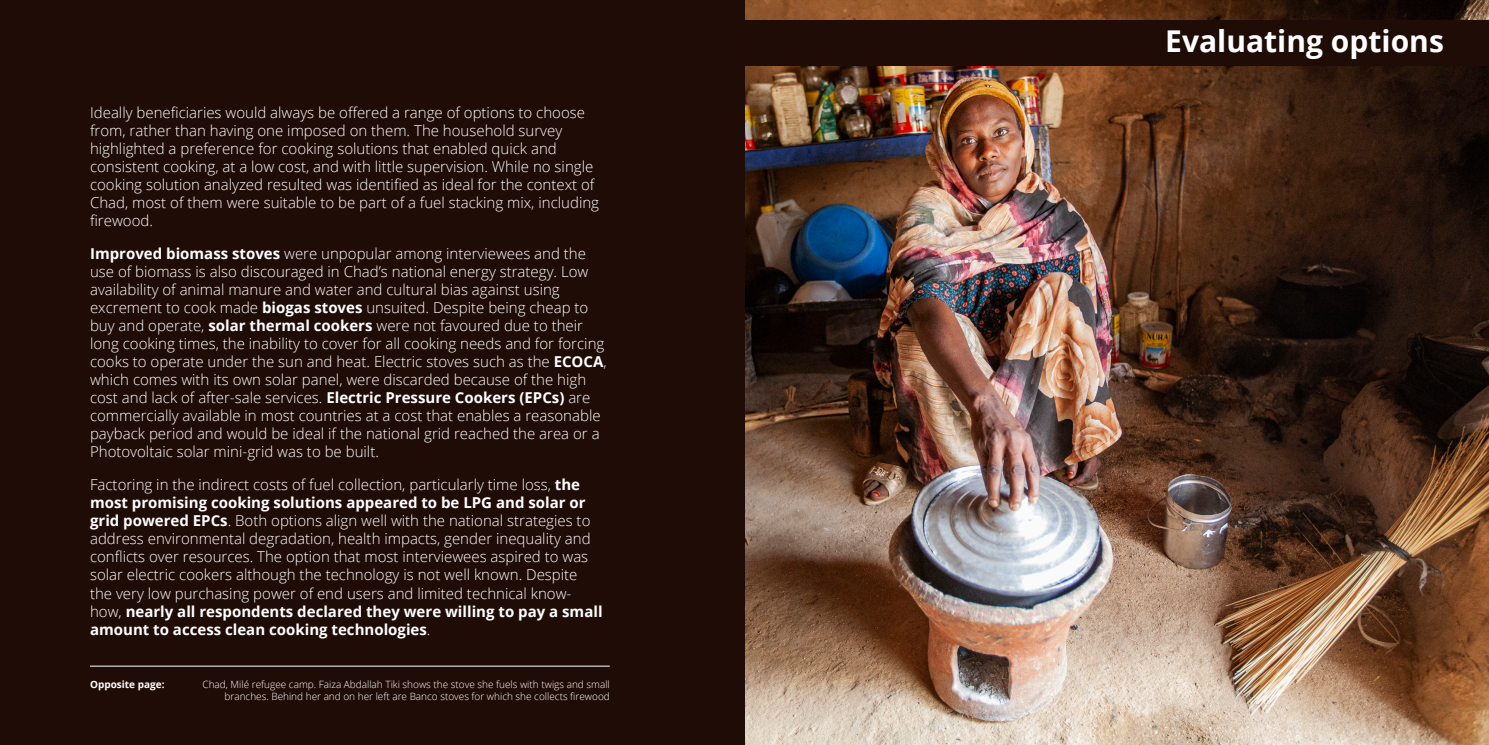
<style>
.page{position:relative;width:1489px;height:745px;background:#fff}
.page>*{position:absolute;margin:0;border:0;box-sizing:border-box;transform-origin:0 0}
.Chapter_Heading{font:700 30px "Open Sans";color:#fff}
.t1{font:300 15px/18px "Open Sans";color:#fff}
.Caption_right{font:300 10px/12px "Open Sans";color:#fff;text-align:right}
.Caption_right-2{font:700 10px "Open Sans";color:#fff}
.s1{font-weight:700}
</style>
<div class="page">
<img style="left:744px;top:0;width:744px;height:744px">
<div style="left:0;top:0;width:744px;height:744px;background:#200c07"></div>
<div style="left:744px;top:20px;width:744px;height:45px;background:#200c07"></div>
<hr style="left:90px;top:665px;width:519px;height:1px;background:#fff">
<p class="t1" style="left:90px;top:103px;width:510px">Ideally beneficiaries would always be offered a range of options to choose from, rather than having one imposed on them. The household survey highlighted a preference for cooking solutions that enabled quick and consistent cooking, at a low cost, and with little supervision. While no single cooking solution analyzed resulted was identified as ideal for the context of Chad, most of them were suitable to be part of a fuel stacking mix, including firewood.</p>
<p class="t1" style="left:90px;top:244px;width:518px"><span class="s1">Improved biomass stoves</span> were unpopular among interviewees and the use of biomass is also discouraged in Chad’s national energy strategy. Low availability of animal manure and water and cultural bias against using excrement to cook made <span class="s1">biogas stoves</span> unsuited. Despite being cheap to buy and operate, <span class="s1">solar thermal cookers</span> were not favoured due to their long cooking times, the inability to cover for all cooking needs and for forcing cooks to operate under the sun and heat. Electric stoves such as the <span class="s1">ECOCA</span>, which comes with its own solar panel, were discarded because of the high cost and lack of after-sale services. <span class="s1">Electric Pressure Cookers (EPCs)</span> are commercially available in most countries at a cost that enables a reasonable payback period and would be ideal if the national grid reached the area or a Photovoltaic solar mini-grid was to be built.</p>
<p class="t1" style="left:90px;top:475px;width:514px">Factoring in the indirect costs of fuel collection, particularly time loss, <span class="s1">the most promising cooking solutions appeared to be LPG and solar or grid powered EPCs</span>. Both options align well with the national strategies to address environmental degradation, health impacts, gender inequality and conflicts over resources. The option that most interviewees aspired to was solar electric cookers although the technology is not well known. Despite the very low purchasing power of end users and limited technical know&shy;how, <span class="s1">nearly all respondents declared they were willing to pay a small amount to access clean cooking technologies</span>.</p>
<p class="Caption_right-2" style="left:90px;top:676px;width:76px">Opposite page:</p>
<p class="Caption_right" style="left:202px;top:677px;width:409px">Chad, Milé refugee camp. Faiza Abdallah Tiki shows the stove she fuels with twigs and small branches. Behind her and on her left are Banco stoves for which she collects firewood</p>
<p class="Chapter_Heading" style="left:1165px;top:20px;width:280px">Evaluating options</p>
</div>
